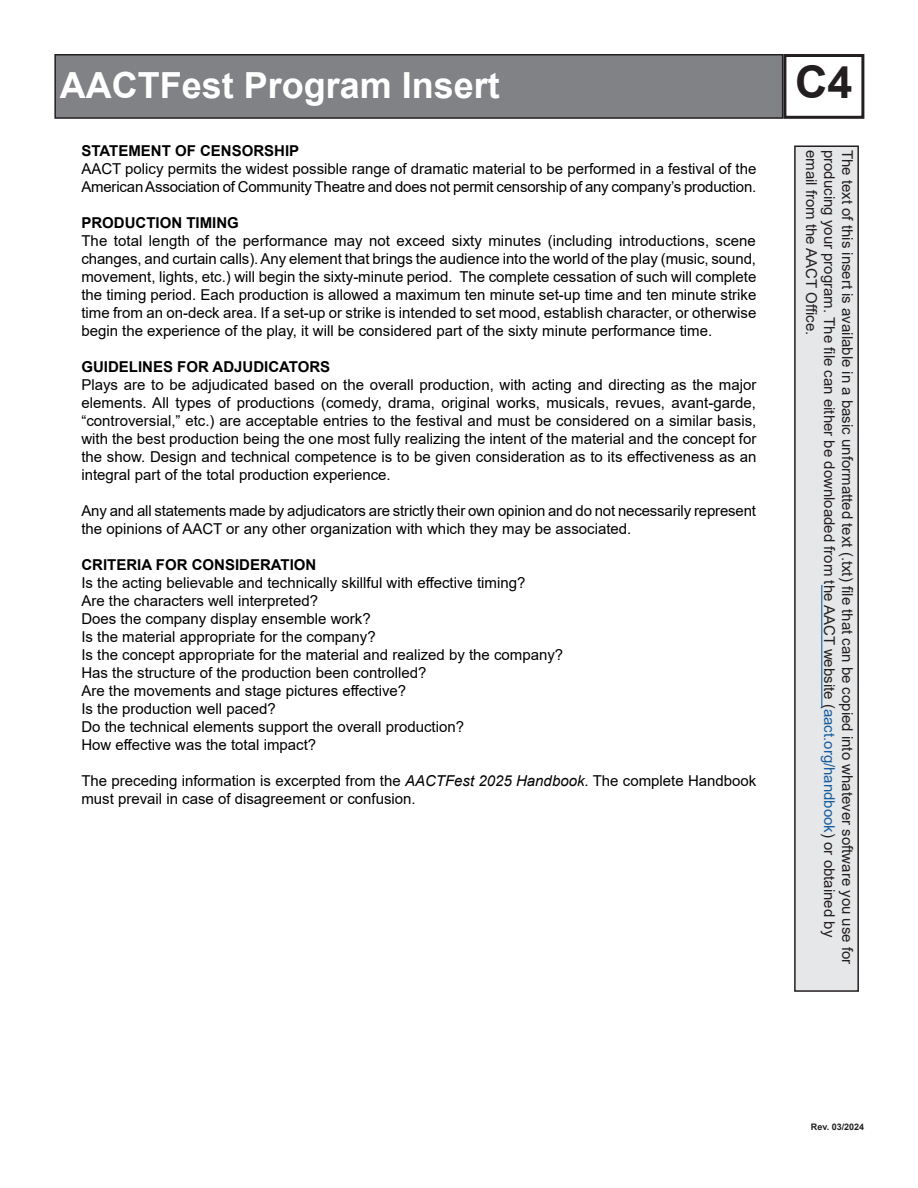
<style>
.page{position:relative;width:918px;height:1188px;background:#fff}
.page>*{position:absolute;margin:0;border:0;box-sizing:border-box;transform-origin:0 0}
.t1{font:700 45px "Arial";color:#231f20}
.Form_Head_1{font:700 36px "Arial";color:#fff}
.Preformatted{font:15px/18px "Arial";color:#000}
.t2{font:15px "Arial";color:#231f20}
.Preformatted-2{font:700 15px "Arial";color:#000}
.t3{font:700 9px "Arial";color:#231f20}
.s1{font-style:italic}
.s2{color:#175d9e}
</style>
<div class="page">
<div style="left:55px;top:55px;width:728px;height:63px;background:#808285"></div>
<div style="left:54px;top:54px;width:729px;height:65px;border:2px solid #231f20"></div>
<div style="left:783px;top:54px;width:81px;height:65px;border:3px solid #231f20"></div>
<div style="left:795px;top:146px;width:63px;height:845px;background:#e6e7e9"></div>
<div style="left:794px;top:146px;width:65px;height:846px;border:2px solid #231f20"></div>
<hr style="left:821px;top:585px;width:1px;height:123px;background:#175d9e">
<p class="Form_Head_1" style="left:60px;top:60px;width:442px">AACTFest Program Insert</p>
<p class="t1" style="left:795px;top:51px;width:59px">C4</p>
<p class="Preformatted-2" style="left:81px;top:141px;width:219px">STATEMENT OF CENSORSHIP</p>
<p class="Preformatted" style="left:81px;top:160px;width:676px">AACT policy permits the widest possible range of dramatic material to be performed in a festival of the<br>American Association of Community Theatre and does not permit censorship of any company’s production.</p>
<p class="Preformatted-2" style="left:81px;top:213px;width:159px">PRODUCTION TIMING</p>
<p class="Preformatted" style="left:81px;top:232px;width:677px;text-align:justify">The total length of the performance may not exceed sixty minutes (including introductions, scene changes, and curtain calls). Any element that brings the audience into the world of the play (music, sound, movement, lights, etc.) will begin the sixty-minute period. The complete cessation of such will complete the timing period. Each production is allowed a maximum ten minute set-up time and ten minute strike time from an on-deck area. If a set-up or strike is intended to set mood, establish character, or otherwise begin the experience of the play, it will be considered part of the sixty minute performance time.</p>
<p class="Preformatted-2" style="left:81px;top:357px;width:250px">GUIDELINES FOR ADJUDICATORS</p>
<p class="Preformatted" style="left:81px;top:376px;width:677px;text-align:justify">Plays are to be adjudicated based on the overall production, with acting and directing as the major elements. All types of productions (comedy, drama, original works, musicals, revues, avant-garde, “controversial,” etc.) are acceptable entries to the festival and must be considered on a similar basis, with the best production being the one most fully realizing the intent of the material and the concept for the show. Design and technical competence is to be given consideration as to its effectiveness as an integral part of the total production experience.</p>
<p class="Preformatted" style="left:81px;top:502px;width:676px">Any and all statements made by adjudicators are strictly their own opinion and do not necessarily represent the opinions of AACT or any other organization with which they may be associated.</p>
<p class="Preformatted-2" style="left:81px;top:555px;width:237px">CRITERIA FOR CONSIDERATION</p>
<p class="Preformatted" style="left:81px;top:574px;width:446px">Is the acting believable and technically skillful with effective timing?</p>
<p class="Preformatted" style="left:81px;top:592px;width:238px">Are the characters well interpreted?</p>
<p class="Preformatted" style="left:81px;top:610px;width:291px">Does the company display ensemble work?</p>
<p class="Preformatted" style="left:81px;top:628px;width:296px">Is the material appropriate for the company?</p>
<p class="Preformatted" style="left:81px;top:646px;width:483px">Is the concept appropriate for the material and realized by the company?</p>
<p class="Preformatted" style="left:81px;top:664px;width:347px">Has the structure of the production been controlled?</p>
<p class="Preformatted" style="left:81px;top:682px;width:326px">Are the movements and stage pictures effective?</p>
<p class="Preformatted" style="left:81px;top:700px;width:196px">Is the production well paced?</p>
<p class="Preformatted" style="left:81px;top:718px;width:384px">Do the technical elements support the overall production?</p>
<p class="Preformatted" style="left:81px;top:736px;width:236px">How effective was the total impact?</p>
<p class="Preformatted" style="left:81px;top:772px;width:676px">The preceding information is excerpted from the <span class="s1">AACTFest 2025 Handbook</span>. The complete Handbook must prevail in case of disagreement or confusion.</p>
<p class="t2" style="left:840px;top:150px;width:789px;rotate:90deg">producing your program. The file can either be downloaded from the AACT website (<span class="s2">aact.org/handbook</span>) or obtained by</p>
<p class="t2" style="left:858px;top:150px;width:816px;rotate:90deg">The text of this insert is available in a basic unformatted text (.txt) file that can be copied into whatever software you use for</p>
<p class="t2" style="left:822px;top:150px;width:187px;rotate:90deg">email from the AACT Office.</p>
<p class="t3" style="left:811px;top:1120px;width:55px">Rev. 03/2024</p>
</div>
